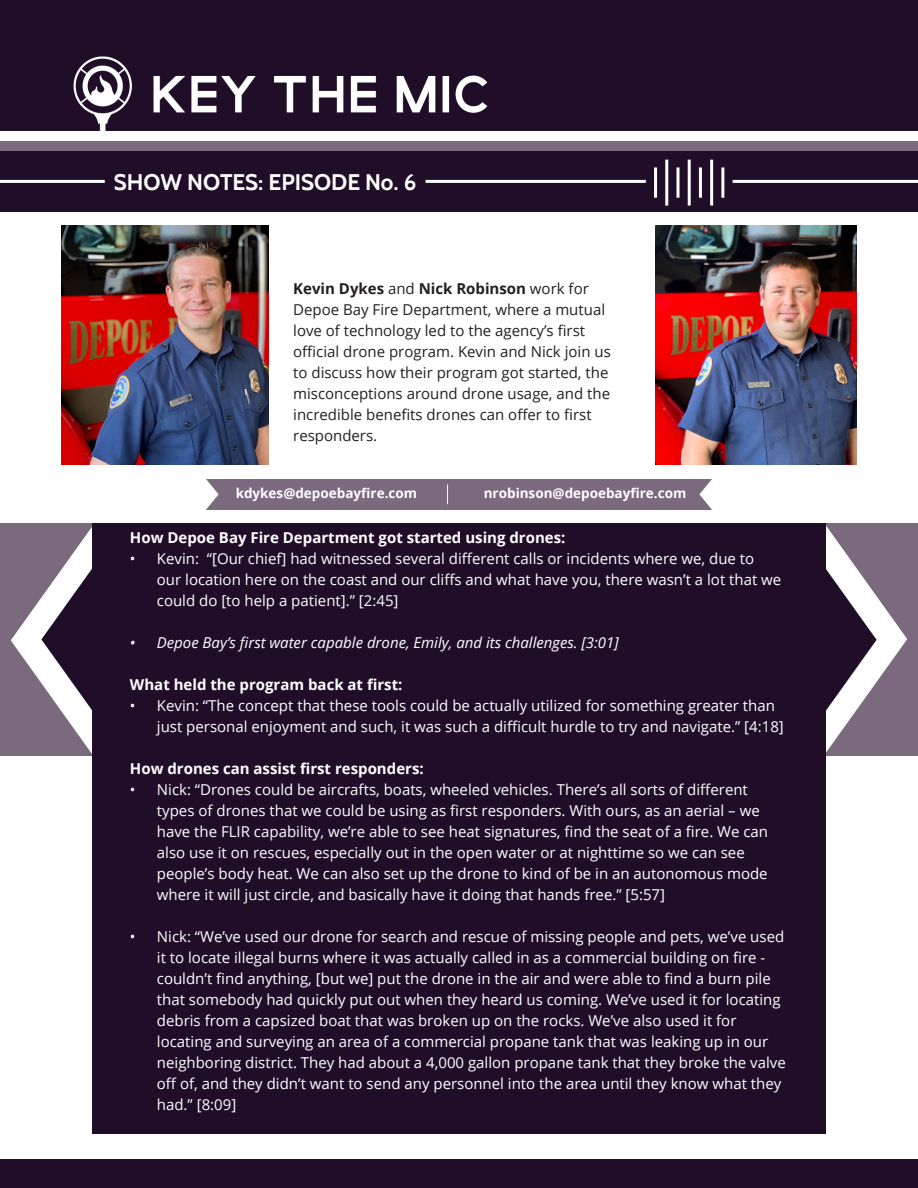
<style>
.page{position:relative;width:918px;height:1188px;background:#fff}
.page>*{position:absolute;margin:0;border:0;box-sizing:border-box;transform-origin:0 0}
.t1{font:700 22.5px "Cabin";color:#fff}
.t2{font:15px/21px "Open Sans";color:#fff}
.t3{font:15px/21px "Open Sans";color:#231f20}
.t4{font:700 15px "Open Sans";color:#fff}
.t5{font:italic 15px "Open Sans";color:#fff}
.t6{font:700 13.5px "Open Sans";color:#fff}
.s1{font-weight:700}
</style>
<div class="page">
<div style="left:0;top:0;width:918px;height:130px;background:#200e29"></div>
<img style="left:73px;top:56px;width:415px;height:74px">
<svg style="left:0;top:141px;width:918px;height:11px;background:#726076"></svg>
<div style="left:0;top:152px;width:918px;height:60px;background:#200e29"></div>
<hr style="left:426px;top:180px;width:220px;height:3px;background:#fff">
<hr style="left:0;top:180px;width:105px;height:3px;background:#fff">
<hr style="left:733px;top:180px;width:185px;height:3px;background:#fff">
<hr style="left:665px;top:160px;width:3px;height:46px;background:#fff">
<hr style="left:688px;top:160px;width:3px;height:46px;background:#fff">
<hr style="left:710px;top:160px;width:3px;height:46px;background:#fff">
<hr style="left:654px;top:167px;width:3px;height:31px;background:#fff">
<svg style="left:676px;top:167px;width:4px;height:31px"></svg>
<hr style="left:699px;top:167px;width:3px;height:31px;background:#fff">
<hr style="left:721px;top:167px;width:3px;height:31px;background:#fff">
<div style="left:206px;top:479px;width:506px;height:31px;background:#7b697e"></div>
<div style="left:0;top:523px;width:918px;height:233px;background:#7b697e"></div>
<svg style="left:11px;top:527px;width:81px;height:227px"></svg>
<svg style="left:826px;top:525px;width:81px;height:228px"></svg>
<div style="left:92px;top:523px;width:734px;height:611px;background:#200e29"></div>
<div style="left:0;top:1160px;width:918px;height:28px;background:#200e29"></div>
<svg style="left:447px;top:485px;width:1px;height:19px"></svg>
<svg style="left:206px;top:479px;width:13px;height:31px"></svg>
<svg style="left:699px;top:479px;width:13px;height:31px"></svg>
<img style="left:62px;top:225px;width:206px;height:239px">
<img style="left:656px;top:225px;width:200px;height:239px">
<p class="t1" style="left:114px;top:168px;width:304px">SHOW NOTES: EPISODE No. 6</p>
<p class="t3" style="left:293px;top:278px;width:319px"><span class="s1">Kevin Dykes</span> and <span class="s1">Nick Robinson</span> work for Depoe Bay Fire Department, where a mutual love of technology led to the agency’s first official drone program. Kevin and Nick join us to discuss how their program got started, the misconceptions around drone usage, and the incredible benefits drones can offer to first responders.</p>
<p class="t6" style="left:236px;top:483px;width:183px">kdykes@depoebayfire.com</p>
<p class="t6" style="left:484px;top:483px;width:204px">nrobinson@depoebayfire.com</p>
<p class="t4" style="left:130px;top:527px;width:437px">How Depoe Bay Fire Department got started using drones:</p>
<p class="t2" style="left:157px;top:548px;width:626px;text-indent:-27px">• Kevin: “[Our chief] had witnessed several different calls or incidents where we, due to our location here on the coast and our cliffs and what have you, there wasn’t a lot that we could do [to help a patient].” [2:45]</p>
<p class="t5" style="left:130px;top:632px;width:490px">• Depoe Bay’s first water capable drone, Emily, and its challenges. [3:01]</p>
<p class="t4" style="left:130px;top:674px;width:274px">What held the program back at first:</p>
<p class="t2" style="left:157px;top:695px;width:628px;text-indent:-27px">• Kevin: “The concept that these tools could be actually utilized for something greater than just personal enjoyment and such, it was such a difficult hurdle to try and navigate.” [4:18]</p>
<p class="t4" style="left:130px;top:758px;width:295px">How drones can assist first responders:</p>
<p class="t2" style="left:157px;top:779px;width:613px;text-indent:-27px">• Nick: “Drones could be aircrafts, boats, wheeled vehicles. There’s all sorts of different types of drones that we could be using as first responders. With ours, as an aerial – we have the FLIR capability, we’re able to see heat signatures, find the seat of a fire. We can also use it on rescues, especially out in the open water or at nighttime so we can see people’s body heat. We can also set up the drone to kind of be in an autonomous mode where it will just circle, and basically have it doing that hands free.” [5:57]</p>
<p class="t2" style="left:157px;top:926px;width:630px;text-indent:-27px">• Nick: “We’ve used our drone for search and rescue of missing people and pets, we’ve used it to locate illegal burns where it was actually called in as a commercial building on fire - couldn’t find anything, [but we] put the drone in the air and were able to find a burn pile that somebody had quickly put out when they heard us coming. We’ve used it for locating debris from a capsized boat that was broken up on the rocks. We’ve also used it for locating and surveying an area of a commercial propane tank that was leaking up in our neighboring district. They had about a 4,000 gallon propane tank that they broke the valve off of, and they didn’t want to send any personnel into the area until they know what they had.” [8:09]</p>
</div>
